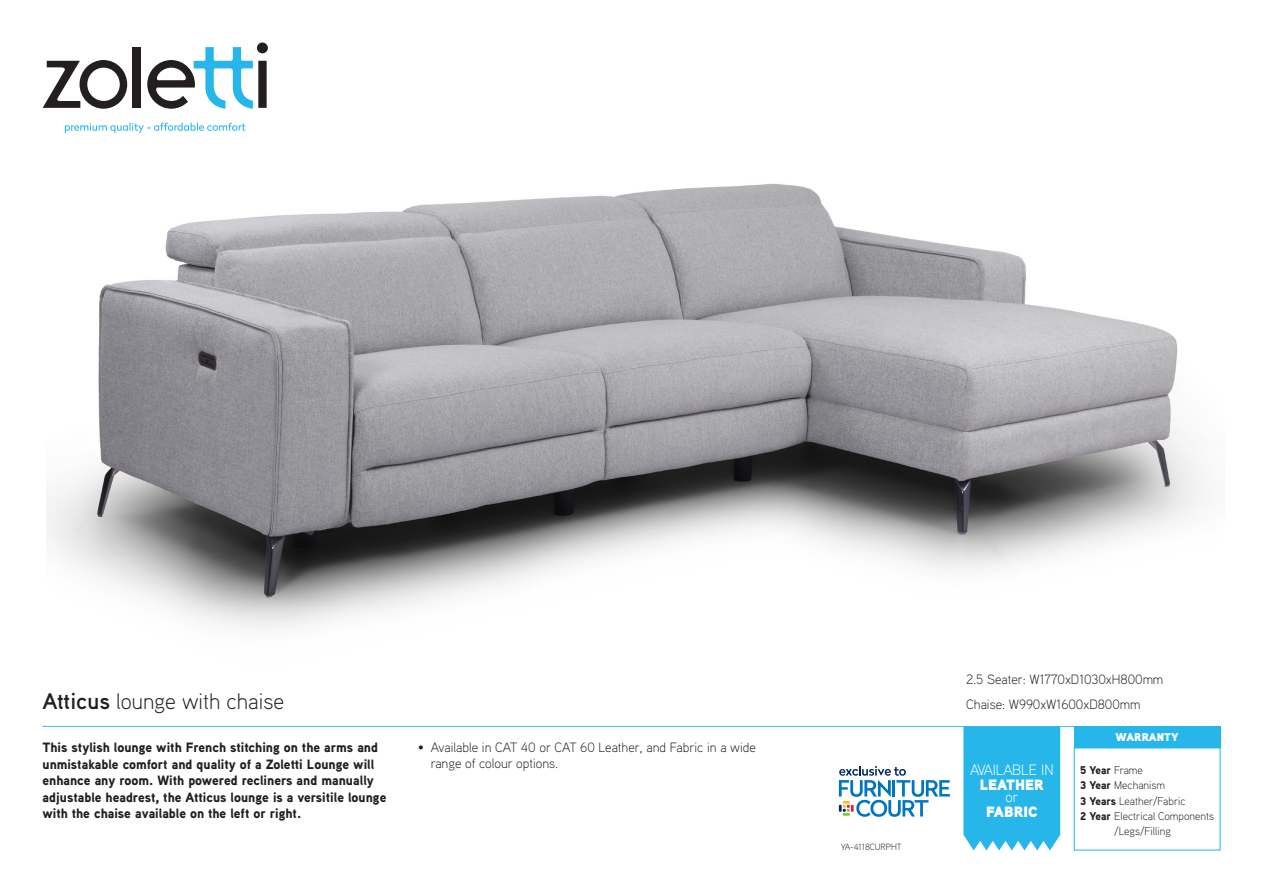
<style>
.page{position:relative;width:1263px;height:893px;background:#fff}
.page>*{position:absolute;margin:0;border:0;box-sizing:border-box;transform-origin:0 0}
.Main_Header{font:300 22.5px "Aaux Pro";color:#231f20}
.t1{font:300 15px "Aaux Pro";letter-spacing:-.005em;color:#fff}
.t2{font:15px "Aaux Pro Ultra";letter-spacing:-.005em;color:#fff}
.t3{font:900 13.5px/16.5px "Aaux Pro";color:#231f20}
.t4{font:300 13.5px/16.5px "Aaux Pro";color:#231f20}
.t5{font:300 11.25px "Aaux Pro";color:#231f20}
.t6{font:900 11.25px "Aaux Pro";color:#231f20}
.t7{font:11.25px "Aaux Pro Ultra";color:#fff}
.t8{font:300 9px "Aaux Pro";color:#231f20}
.s1{font-weight:700}
.s2{font-weight:300}
.s3{font-weight:900}
</style>
<div class="page">
<hr style="left:43px;top:726px;width:1177px;height:1px;background:#26b6ea">
<img style="left:47px;top:42px;width:1158px;height:587px">
<div style="left:963px;top:726px;width:97px;height:124px;background:#26b6ea"></div>
<div style="left:1074px;top:727px;width:146px;height:21px;background:#26b6ea"></div>
<div style="left:1074px;top:747px;width:146px;height:103px;border:1px solid #26b6ea"></div>
<svg style="left:839px;top:766px;width:111px;height:51px"></svg>
<svg style="left:43px;top:60px;width:84px;height:49px"></svg>
<div style="left:133px;top:47px;width:8px;height:61px;background:#231f20"></div>
<svg style="left:147px;top:43px;width:121px;height:66px"></svg>
<svg style="left:65px;top:123px;width:181px;height:10px"></svg>
<p class="Main_Header" style="left:43px;top:687px;width:243px"><span class="s1">Atticus</span> lounge with chaise</p>
<p class="t3" style="left:43px;top:739px;width:345px">This stylish lounge with French stitching on the arms and unmistakable comfort and quality of a Zoletti Lounge will enhance any room. With powered recliners and manually adjustable headrest, the Atticus lounge is a versitile lounge with the chaise available on the left or right.</p>
<p class="t4" style="left:431px;top:738px;width:327px;text-indent:-13px">• Available in CAT 40 or CAT 60 Leather, and Fabric in a wide range of colour options.</p>
<p class="t8" style="left:841px;top:842px;width:63px">YA-4118CURPHT</p>
<p class="t4" style="left:966px;top:671px;width:199px">2.5 Seater: W1770xD1030xH800mm</p>
<p class="t4" style="left:966px;top:696px;width:176px">Chaise: W990xW1600xD800mm</p>
<p class="t1" style="left:970px;top:760px;width:85px">AVAILABLE IN</p>
<p class="t2" style="left:980px;top:775px;width:66px">LEATHER</p>
<p class="t1" style="left:1006px;top:787px;width:14px">or</p>
<p class="t2" style="left:986px;top:802px;width:53px">FABRIC</p>
<p class="t7" style="left:1115px;top:730px;width:65px">WARRANTY</p>
<p class="t6" style="left:1080px;top:763px;width:64px">5 Year <span class="s2">Frame</span></p>
<p class="t5" style="left:1080px;top:778px;width:87px"><span class="s3">3 Year</span> Mechanism</p>
<p class="t5" style="left:1080px;top:793px;width:107px"><span class="s3">3 Years</span> Leather/Fabric</p>
<p class="t5" style="left:1080px;top:809px;width:136px"><span class="s3">2 Year</span> Electrical Components</p>
<p class="t5" style="left:1114px;top:824px;width:58px">/Legs/Filling</p>
</div>
